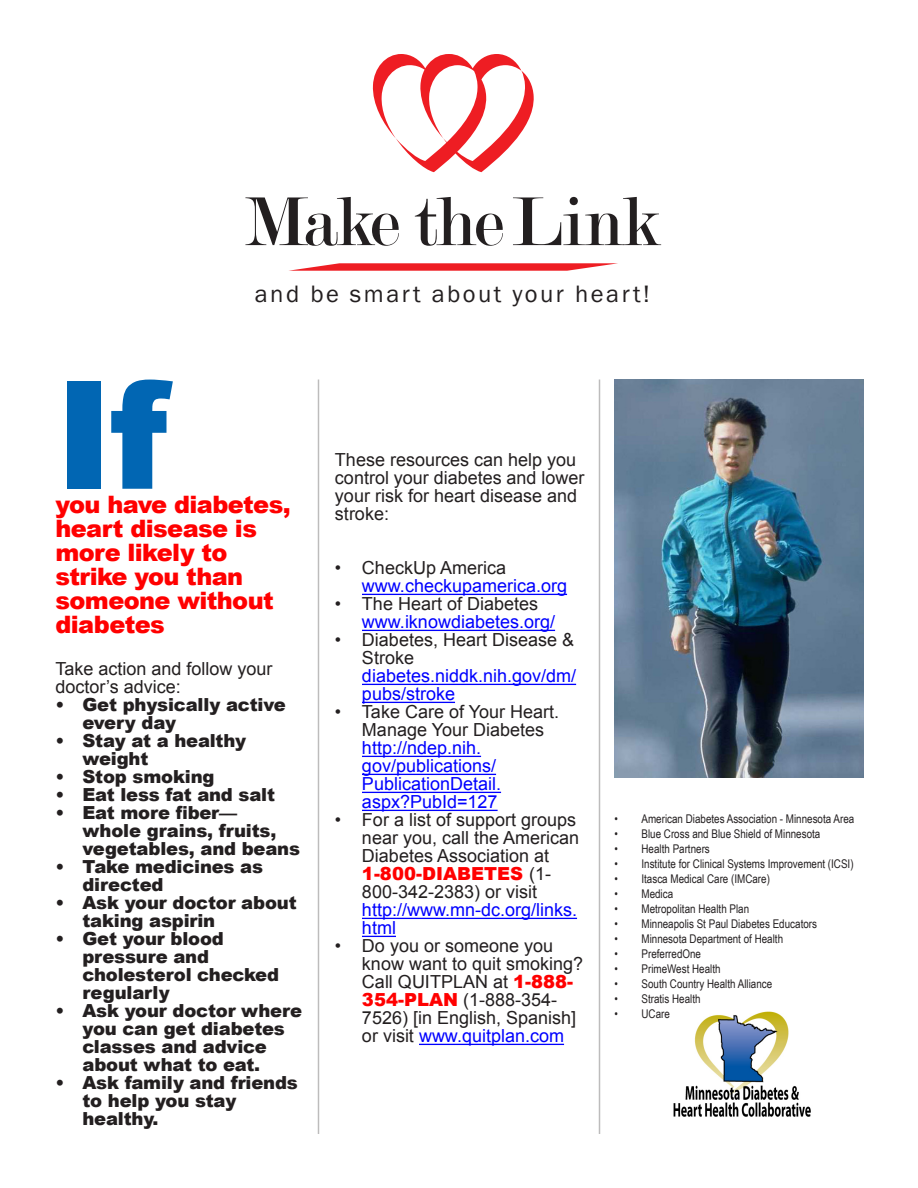
<style>
.page{position:relative;width:918px;height:1188px;background:#fff}
.page>*{position:absolute;margin:0;border:0;box-sizing:border-box;transform-origin:0 0}
.Body_Text{font:900 150px "Arial";color:#0166b3}
.t1{font:24.6px "Franklin Gothic";letter-spacing:.1em;color:#231f20}
.Body_Text-2{font:900 24px/24px "Arial";letter-spacing:-.025em;color:#f00}
.Body_Text-3{font:18px/18px "Arial";color:#231f20}
.Body_Text-4{font:900 18px/18px "Arial";letter-spacing:-.01em;color:#231f20}
.Body_Text-5{font:18px/18px "Arial";color:#00f}
.Body_Text-6{font:12px "Arial Narrow";color:#231f20}
.s1{color:#231f20}
.s2{font-weight:900;color:#f00}
.s3{color:#00f}
</style>
<div class="page">
<img style="left:673px;top:1011px;width:138px;height:106px">
<svg style="left:372px;top:54px;width:162px;height:118px"></svg>
<svg style="left:245px;top:197px;width:154px;height:49px"></svg>
<svg style="left:415px;top:197px;width:88px;height:49px"></svg>
<svg style="left:513px;top:197px;width:148px;height:48px"></svg>
<svg style="left:289px;top:263px;width:329px;height:8px;background:#f14d52"></svg>
<hr style="left:362px;top:594px;width:205px;height:1px;background:#00f">
<hr style="left:362px;top:630px;width:193px;height:1px;background:#00f">
<hr style="left:362px;top:684px;width:214px;height:1px;background:#00f">
<hr style="left:362px;top:702px;width:93px;height:1px;background:#00f">
<hr style="left:362px;top:756px;width:119px;height:1px;background:#00f">
<hr style="left:362px;top:774px;width:134px;height:1px;background:#00f">
<hr style="left:362px;top:792px;width:139px;height:1px;background:#00f">
<hr style="left:362px;top:810px;width:136px;height:1px;background:#00f">
<hr style="left:362px;top:918px;width:215px;height:1px;background:#00f">
<hr style="left:362px;top:936px;width:34px;height:1px;background:#00f">
<hr style="left:419px;top:1044px;width:145px;height:1px;background:#00f">
<hr style="left:318px;top:380px;width:1px;height:754px;background:#231f20">
<hr style="left:599px;top:380px;width:1px;height:754px;background:#231f20">
<img style="left:615px;top:380px;width:249px;height:397px">
<p class="t1" style="left:255px;top:279px;width:396px">and be smart about your heart!</p>
<p class="Body_Text" style="left:56px;top:326px;width:114px">If</p>
<p class="Body_Text-2" style="left:56px;top:491px;width:237px">you have diabetes,</p>
<p class="Body_Text-2" style="left:56px;top:515px;width:203px">heart disease is more likely to</p>
<p class="Body_Text-2" style="left:56px;top:563px;width:220px">strike you than someone without diabetes</p>
<p class="Body_Text-3" style="left:56px;top:660px;width:219px">Take action and follow your doctor’s advice:</p>
<p class="Body_Text-4" style="left:82px;top:695px;width:205px;text-indent:-27px">• Get physically active every day</p>
<p class="Body_Text-4" style="left:82px;top:731px;width:165px;text-indent:-27px">• Stay at a healthy weight</p>
<p class="Body_Text-4" style="left:56px;top:767px;width:161px">• Stop smoking</p>
<p class="Body_Text-4" style="left:56px;top:785px;width:221px">• Eat less fat and salt</p>
<p class="Body_Text-4" style="left:82px;top:803px;width:219px;text-indent:-27px">• Eat more fiber— whole grains, fruits, vegetables, and beans</p>
<p class="Body_Text-4" style="left:82px;top:857px;width:182px;text-indent:-27px">• Take medicines as directed</p>
<p class="Body_Text-4" style="left:82px;top:893px;width:216px;text-indent:-27px">• Ask your doctor about taking aspirin</p>
<p class="Body_Text-4" style="left:82px;top:929px;width:198px;text-indent:-27px">• Get your blood pressure and cholesterol checked regularly</p>
<p class="Body_Text-4" style="left:82px;top:1001px;width:221px;text-indent:-27px">• Ask your doctor where you can get diabetes classes and advice about what to eat.</p>
<p class="Body_Text-4" style="left:82px;top:1073px;width:217px;text-indent:-27px">• Ask family and friends to help you stay healthy.</p>
<p class="Body_Text-3" style="left:335px;top:451px;width:251px">These resources can help you control your diabetes and lower your risk for heart disease and stroke:</p>
<p class="Body_Text-5" style="left:362px;top:559px;width:207px;text-indent:-27px"><span class="s1">• CheckUp America </span>www.checkupamerica.org</p>
<p class="Body_Text-5" style="left:362px;top:595px;width:195px;text-indent:-27px"><span class="s1">• The Heart of Diabetes </span>www.iknowdiabetes.org/</p>
<p class="Body_Text-5" style="left:362px;top:631px;width:216px;text-indent:-27px"><span class="s1">• Diabetes, Heart Disease &amp;<br>Stroke </span>diabetes.niddk.nih.gov/dm/ pubs/stroke</p>
<p class="Body_Text-5" style="left:362px;top:703px;width:199px;text-indent:-27px"><span class="s1">• Take Care of Your Heart.<br>Manage Your Diabetes </span>http://ndep.nih. gov/publications/<br>PublicationDetail. aspx?PubId=127</p>
<p class="Body_Text-3" style="left:362px;top:811px;width:219px;text-indent:-27px">• For a list of support groups near you, call the American<br>Diabetes Association at<br><span class="s2">1-800-DIABETES</span> (1-<br>800-342-2383) or visit <span class="s3">http://www.mn-dc.org/links. html</span></p>
<p class="Body_Text-3" style="left:362px;top:937px;width:223px;text-indent:-27px">• Do you or someone you know want to quit smoking?<br>Call QUITPLAN at <span class="s2">1-888-<br>354-PLAN</span> (1-888-354-<br>7526) [in English, Spanish] or visit <span class="s3">www.quitplan.com</span></p>
<p class="Body_Text-6" style="left:615px;top:810px;width:241px">• American Diabetes Association - Minnesota Area</p>
<p class="Body_Text-6" style="left:615px;top:825px;width:207px">• Blue Cross and Blue Shield of Minnesota</p>
<p class="Body_Text-6" style="left:615px;top:840px;width:97px">• Health Partners</p>
<p class="Body_Text-6" style="left:615px;top:855px;width:241px">• Institute for Clinical Systems Improvement (ICSI)</p>
<p class="Body_Text-6" style="left:615px;top:870px;width:157px">• Itasca Medical Care (IMCare)</p>
<p class="Body_Text-6" style="left:615px;top:885px;width:60px">• Medica</p>
<p class="Body_Text-6" style="left:615px;top:900px;width:136px">• Metropolitan Health Plan</p>
<p class="Body_Text-6" style="left:615px;top:915px;width:204px">• Minneapolis St Paul Diabetes Educators</p>
<p class="Body_Text-6" style="left:615px;top:930px;width:170px">• Minnesota Department of Health</p>
<p class="Body_Text-6" style="left:615px;top:945px;width:88px">• PreferredOne</p>
<p class="Body_Text-6" style="left:615px;top:960px;width:108px">• PrimeWest Health</p>
<p class="Body_Text-6" style="left:615px;top:975px;width:159px">• South Country Health Alliance</p>
<p class="Body_Text-6" style="left:615px;top:990px;width:88px">• Stratis Health</p>
<p class="Body_Text-6" style="left:615px;top:1005px;width:57px">• UCare</p>
</div>
